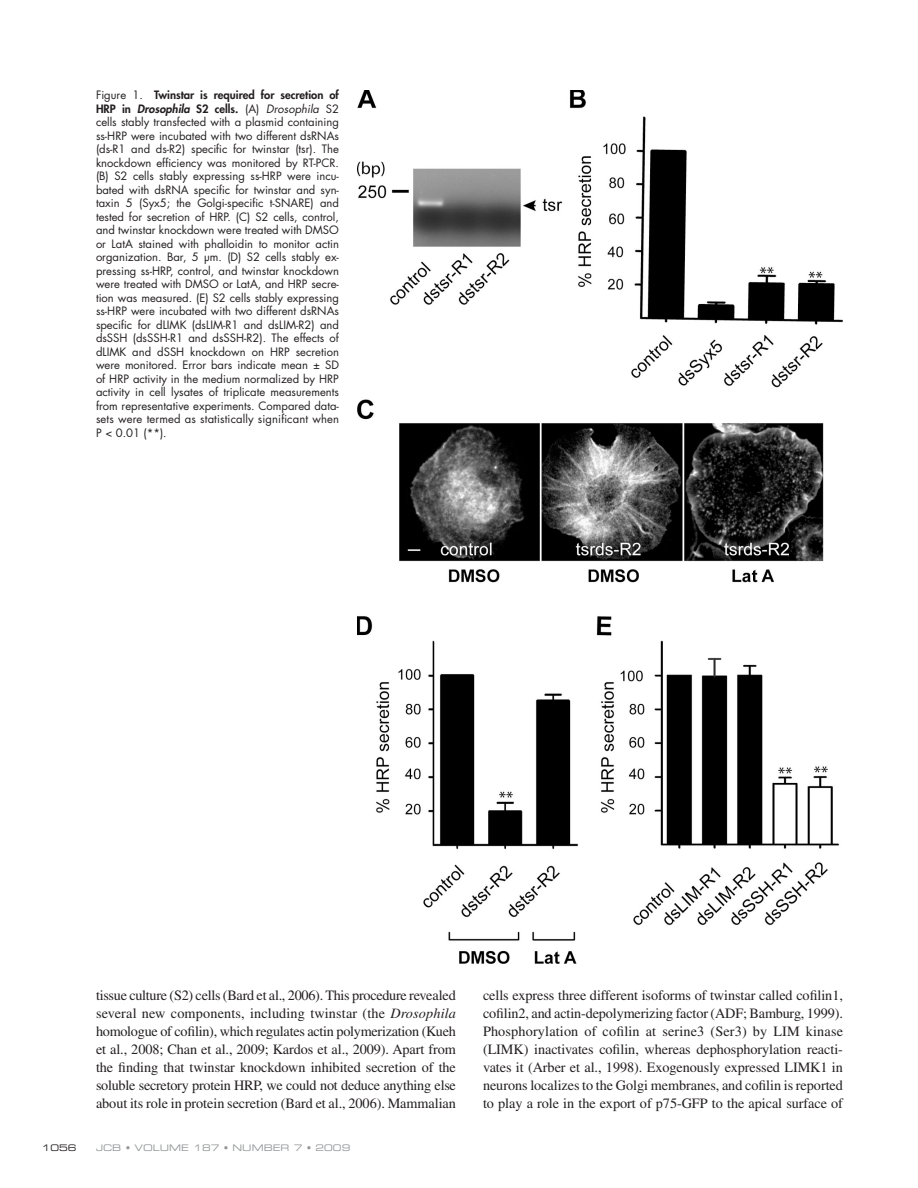
<style>
.page{position:relative;width:918px;height:1188px;background:#fff}
.page>*{position:absolute;margin:0;border:0;box-sizing:border-box;transform-origin:0 0}
.t1{font:14.25px/18px "Times LT Std";letter-spacing:-.005em;color:#231f20;text-align:justify}
.t2{font:11.25px/13.5px "Futura Std";letter-spacing:.01em;color:#231f20;text-align:justify}
.t3{font:9px "Eurostile LT Std Ex 2";color:#949698}
.t4{font:9px "Eurostile LT Std Ex 2";color:#231f20}
.s1{font-weight:800}
.s2{font-weight:800;font-style:italic}
.s3{font-style:italic}
</style>
<div class="page">
<img style="left:357px;top:90px;width:486px;height:873px">
<p class="t2" style="left:96px;top:89px;width:245px">Figure 1. <span class="s1">Twinstar is required for secretion of HRP in</span> <span class="s2">Drosophila</span> <span class="s1">S2 cells.</span> (A) <span class="s3">Drosophila</span> S2 cells stably transfected with a plasmid containing ss-HRP were incubated with two different dsRNAs (ds-R1 and ds-R2) specific for twinstar (tsr). The knockdown efficiency was monitored by RT-PCR. (B) S2 cells stably expressing ss-HRP were incu&shy;bated with dsRNA specific for twinstar and syn&shy;taxin 5 (Syx5; the Golgi-specific t-SNARE) and tested for secretion of HRP. (C) S2 cells, control, and twinstar knockdown were treated with DMSO or LatA stained with phalloidin to monitor actin organization. Bar, 5 µm. (D) S2 cells stably ex&shy;pressing ss-HRP, control, and twinstar knockdown were treated with DMSO or LatA, and HRP secre&shy;tion was measured. (E) S2 cells stably expressing ss-HRP were incubated with two different dsRNAs specific for dLIMK (dsLIM-R1 and dsLIM-R2) and dsSSH (dsSSH-R1 and dsSSH-R2). The effects of dLIMK and dSSH knockdown on HRP secretion were monitored. Error bars indicate mean ± SD of HRP activity in the medium normalized by HRP activity in cell lysates of triplicate measurements from representative experiments. Compared data&shy;sets were termed as statistically significant when P &lt; 0.01 (**).</p>
<p class="t1" style="left:96px;top:986px;width:362px">tissue culture (S2) cells (Bard et al., 2006). This procedure revealed several new components, including twinstar (the <span class="s3">Drosophila </span>homologue of cofilin), which regulates actin polymerization (Kueh et al., 2008; Chan et al., 2009; Kardos et al., 2009). Apart from the finding that twinstar knockdown inhibited secretion of the soluble secretory protein HRP, we could not deduce anything else about its role in protein secretion (Bard et al., 2006). Mammalian</p>
<p class="t4" style="left:42px;top:1142px;width:36px">1056</p>
<p class="t3" style="left:96px;top:1142px;width:256px">JCB • VOLUME 187 • NUMBER 7 • 2009</p>
<p class="t1" style="left:483px;top:986px;width:362px">cells express three different isoforms of twinstar called cofilin1, cofilin2, and actin-depolymerizing factor (ADF; Bamburg, 1999).<br>Phosphorylation of cofilin at serine3 (Ser3) by LIM kinase (LIMK) inactivates cofilin, whereas dephosphorylation reacti&shy;vates it (Arber et al., 1998). Exogenously expressed LIMK1 in neurons localizes to the Golgi membranes, and cofilin is reported to play a role in the export of p75-GFP to the apical surface of</p>
</div>
